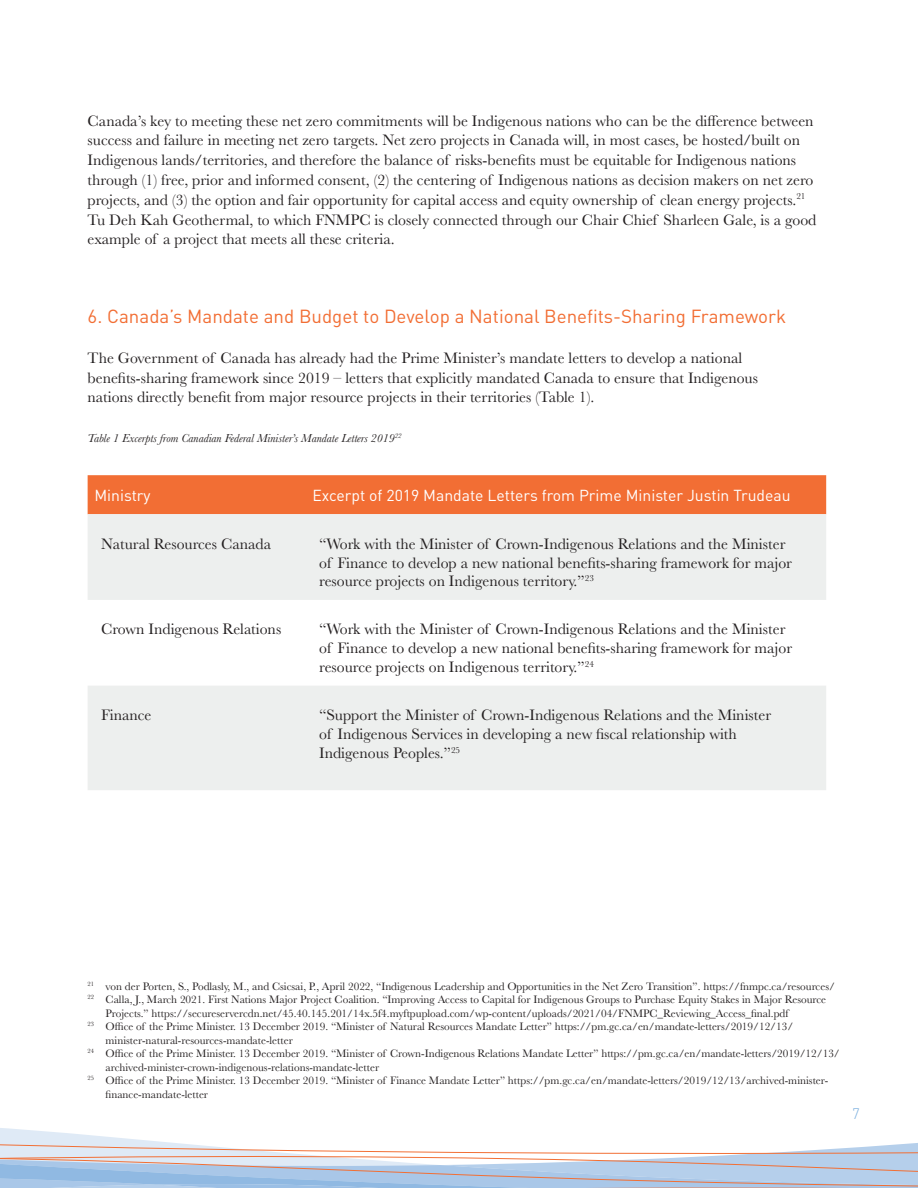
<style>
.page{position:relative;width:918px;height:1188px;background:#fff}
.page>*{position:absolute;margin:0;border:0;box-sizing:border-box;transform-origin:0 0}
.t1{font:18.75px "DINOT";color:#f26e34}
.t2{font:15.75px/19.8px "Baskerville";color:#231f20}
.t3{font:15.75px "DINOT";color:#fff}
.t4{font:300 15px "DINOT";color:#79aede}
.t5{font:italic 12px "Baskerville";color:#231f20}
.t6{font:11.25px "Baskerville";color:#231f20}
</style>
<div class="page">
<svg style="left:0;top:1128px;width:918px;height:60px"></svg>
<div style="left:88px;top:475px;width:738px;height:39px;background:#f26e34"></div>
<svg style="left:88px;top:514px;width:738px;height:276px;fill:#edefee"></svg>
<p class="t2" style="left:88px;top:111px;width:730px">Canada’s key to meeting these net zero commitments will be Indigenous nations who can be the difference between success and failure in meeting net zero targets. Net zero projects in Canada will, in most cases, be hosted/built on Indigenous lands/territories, and therefore the balance of risks-benefits must be equitable for Indigenous nations through (1) free, prior and informed consent, (2) the centering of Indigenous nations as decision makers on net zero projects, and (3) the option and fair opportunity for capital access and equity ownership of clean energy projects.<sup>21<br></sup>Tu Deh Kah Geothermal, to which FNMPC is closely connected through our Chair Chief Sharleen Gale, is a good example of a project that meets all these criteria.</p>
<p class="t1" style="left:88px;top:305px;width:700px">6. Canada’s Mandate and Budget to Develop a National Benefits-Sharing Framework</p>
<p class="t2" style="left:88px;top:348px;width:672px">The Government of Canada has already had the Prime Minister’s mandate letters to develop a national benefits-sharing framework since 2019 – letters that explicitly mandated Canada to ensure that Indigenous nations directly benefit from major resource projects in their territories (Table 1).</p>
<p class="t5" style="left:88px;top:430px;width:316px">Table 1 Excerpts from Canadian Federal Minister’s Mandate Letters 2019<sup>22</sup></p>
<p class="t3" style="left:94px;top:485px;width:58px">Ministry</p>
<p class="t3" style="left:312px;top:485px;width:480px">Excerpt of 2019 Mandate Letters from Prime Minister Justin Trudeau</p>
<p class="t2" style="left:101px;top:534px;width:171px">Natural Resources Canada</p>
<p class="t2" style="left:319px;top:534px;width:474px;line-height:18.9px">“Work with the Minister of Crown-Indigenous Relations and the Minister of Finance to develop a new national benefits-sharing framework for major resource projects on Indigenous territory.”<sup>23</sup></p>
<p class="t2" style="left:101px;top:620px;width:182px">Crown Indigenous Relations</p>
<p class="t2" style="left:319px;top:620px;width:474px;line-height:18.9px">“Work with the Minister of Crown-Indigenous Relations and the Minister of Finance to develop a new national benefits-sharing framework for major resource projects on Indigenous territory.”<sup>24</sup></p>
<p class="t2" style="left:101px;top:705px;width:52px">Finance</p>
<p class="t2" style="left:319px;top:706px;width:453px;line-height:18.9px">“Support the Minister of Crown-Indigenous Relations and the Minister of Indigenous Services in developing a new fiscal relationship with<br>Indigenous Peoples.”<sup>25</sup></p>
<p class="t6" style="left:88px;top:979px;width:749px"><sup>21</sup> von der Porten, S., Podlasly, M., and Csicsai, P., April 2022, “Indigenous Leadership and Opportunities in the Net Zero Transition”. https://fnmpc.ca/resources/</p>
<p class="t6" style="left:88px;top:992px;width:740px"><sup>22</sup> Calla, J., March 2021. First Nations Major Project Coalition. “Improving Access to Capital for Indigenous Groups to Purchase Equity Stakes in Major Resource</p>
<p class="t6" style="left:106px;top:1006px;width:684px">Projects.” https://secureservercdn.net/45.40.145.201/14x.5f4.myftpupload.com/wp-content/uploads/2021/04/FNMPC_Reviewing_Access_final.pdf</p>
<p class="t6" style="left:88px;top:1019px;width:707px"><sup>23</sup> Office of the Prime Minister. 13 December 2019. “Minister of Natural Resources Mandate Letter” https://pm.gc.ca/en/mandate-letters/2019/12/13/</p>
<p class="t6" style="left:106px;top:1033px;width:189px">minister-natural-resources-mandate-letter</p>
<p class="t6" style="left:88px;top:1046px;width:754px"><sup>24</sup> Office of the Prime Minister. 13 December 2019. “Minister of Crown-Indigenous Relations Mandate Letter” https://pm.gc.ca/en/mandate-letters/2019/12/13/</p>
<p class="t6" style="left:106px;top:1060px;width:275px">archived-minister-crown-indigenous-relations-mandate-letter</p>
<p class="t6" style="left:88px;top:1073px;width:742px"><sup>25</sup> Office of the Prime Minister. 13 December 2019. “Minister of Finance Mandate Letter” https://pm.gc.ca/en/mandate-letters/2019/12/13/archived-minister-</p>
<p class="t6" style="left:106px;top:1087px;width:104px">finance-mandate-letter</p>
<p class="t4" style="left:852px;top:1105px;width:9px">7</p>
</div>
